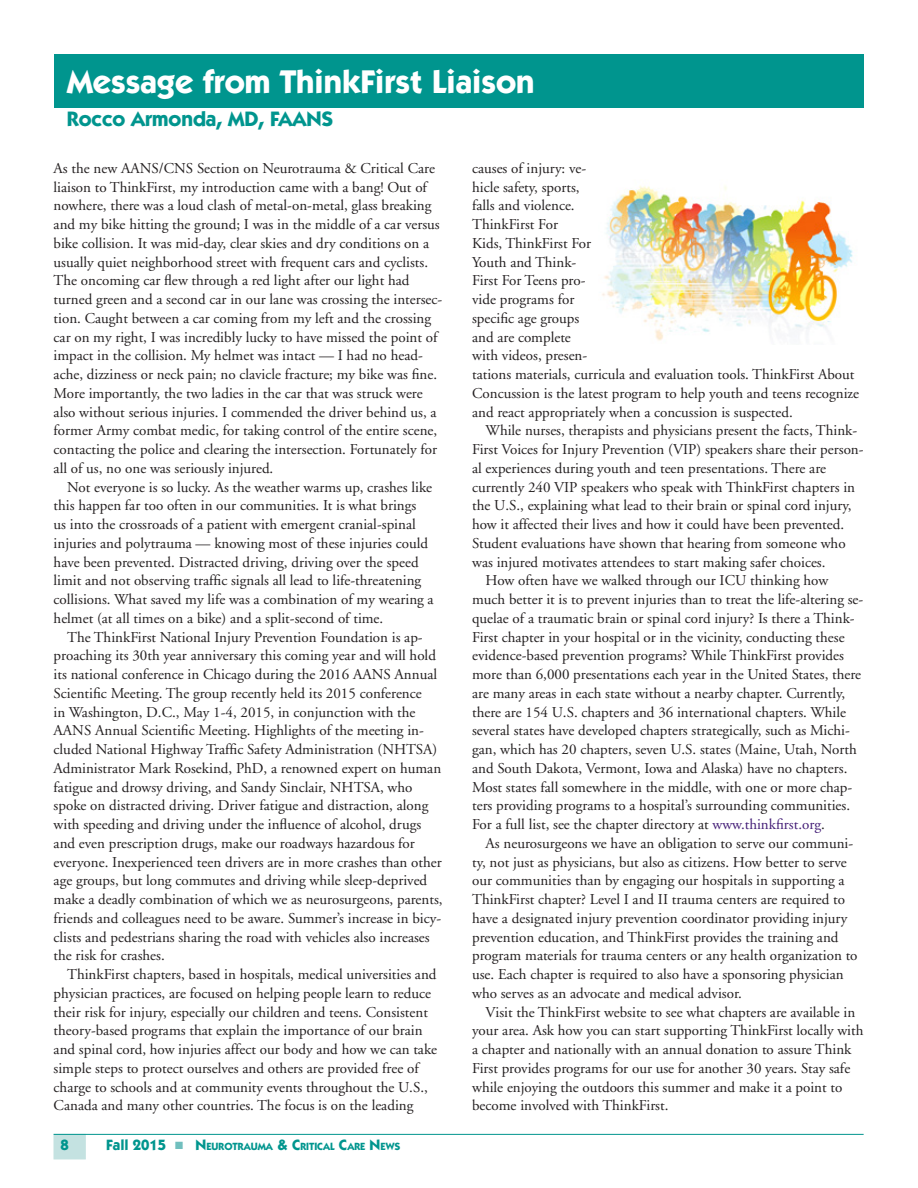
<style>
.page{position:relative;width:918px;height:1188px;background:#fff}
.page>*{position:absolute;margin:0;border:0;box-sizing:border-box;transform-origin:0 0}
.story_reverse_title{font:700 33px "Itc Kabel";color:#fff}
.article_author{font:700 21px "Itc Kabel";color:#00958e}
.t1{font:15px/18.8px "Adobe Garamond";color:#231f20}
.t2{font:700 15px "Itc Kabel";color:#00958e}
.t3{font:700 10.5px "Itc Kabel";color:#00958e}
.s1{font-size:15px}
.s2{color:#441e77}
</style>
<div class="page">
<div style="left:54px;top:1134px;width:32px;height:25px;background:#c4e2e1"></div>
<hr style="left:54px;top:1134px;width:810px;height:1px;background:#00958e">
<div style="left:54px;top:54px;width:810px;height:54px;background:#00958e"></div>
<img style="left:602px;top:185px;width:251px;height:156px">
<p class="story_reverse_title" style="left:67px;top:62px;width:469px">Message from ThinkFirst Liaison</p>
<p class="article_author" style="left:67px;top:106px;width:268px">Rocco Armonda, MD, FAANS</p>
<p class="t1" style="left:54px;top:159px;width:390px">As the new AANS/CNS Section on Neurotrauma &amp; Critical Care liaison to ThinkFirst, my introduction came with a bang! Out of nowhere, there was a loud clash of metal-on-metal, glass breaking and my bike hitting the ground; I was in the middle of a car versus bike collision. It was mid-day, clear skies and dry conditions on a usually quiet neighborhood street with frequent cars and cyclists.<br>The oncoming car flew through a red light after our light had turned green and a second car in our lane was crossing the intersec&shy;tion. Caught between a car coming from my left and the crossing car on my right, I was incredibly lucky to have missed the point of impact in the collision. My helmet was intact — I had no head&shy;ache, dizziness or neck pain; no clavicle fracture; my bike was fine.<br>More importantly, the two ladies in the car that was struck were also without serious injuries. I commended the driver behind us, a former Army combat medic, for taking control of the entire scene, contacting the police and clearing the intersection. Fortunately for all of us, no one was seriously injured.</p>
<p class="t1" style="left:54px;top:478px;width:382px;text-indent:14px">Not everyone is so lucky. As the weather warms up, crashes like this happen far too often in our communities. It is what brings<br>us into the crossroads of a patient with emergent cranial-spinal injuries and polytrauma — knowing most of these injuries could have been prevented. Distracted driving, driving over the speed limit and not observing traffic signals all lead to life-threatening collisions. What saved my life was a combination of my wearing a helmet (at all times on a bike) and a split-second of time.</p>
<p class="t1" style="left:54px;top:628px;width:390px;text-indent:14px">The ThinkFirst National Injury Prevention Foundation is ap&shy;proaching its 30th year anniversary this coming year and will hold its national conference in Chicago during the 2016 AANS Annual Scientific Meeting. The group recently held its 2015 conference<br>in Washington, D.C., May 1-4, 2015, in conjunction with the AANS Annual Scientific Meeting. Highlights of the meeting in&shy;cluded National Highway Traffic Safety Administration (NHTSA)<br>Administrator Mark Rosekind, PhD, a renowned expert on human fatigue and drowsy driving, and Sandy Sinclair, NHTSA, who spoke on distracted driving. Driver fatigue and distraction, along with speeding and driving under the influence of alcohol, drugs and even prescription drugs, make our roadways hazardous for everyone. Inexperienced teen drivers are in more crashes than other age groups, but long commutes and driving while sleep-deprived make a deadly combination of which we as neurosurgeons, parents, friends and colleagues need to be aware. Summer’s increase in bicy&shy;clists and pedestrians sharing the road with vehicles also increases the risk for crashes.</p>
<p class="t1" style="left:54px;top:965px;width:385px;text-indent:14px">ThinkFirst chapters, based in hospitals, medical universities and physician practices, are focused on helping people learn to reduce their risk for injury, especially our children and teens. Consistent theory-based programs that explain the importance of our brain and spinal cord, how injuries affect our body and how we can take simple steps to protect ourselves and others are provided free of charge to schools and at community events throughout the U.S., Canada and many other countries. The focus is on the leading</p>
<p class="t2" style="left:60px;top:1136px;width:10px">8</p>
<p class="t2" style="left:106px;top:1136px;width:62px">Fall 2015</p>
<p class="t3" style="left:196px;top:1140px;width:206px"><span class="s1">N</span>EUROTRAUMA <span class="s1">&amp; C</span>RITICAL <span class="s1">C</span>ARE <span class="s1">N</span>EWS</p>
<p class="t1" style="left:472px;top:159px;width:388px">causes of injury: ve-<br>hicle safety, sports,<br>falls and violence.<br>ThinkFirst For<br>Kids, ThinkFirst For<br>Youth and Think-<br>First For Teens pro-<br>vide programs for<br>specific age groups<br>and are complete<br>with videos, presen-<br>tations materials, curricula and evaluation tools. ThinkFirst About<br>Concussion is the latest program to help youth and teens recognize and react appropriately when a concussion is suspected.</p>
<p class="t1" style="left:472px;top:422px;width:393px;text-indent:14px">While nurses, therapists and physicians present the facts, Think-First Voices for Injury Prevention (VIP) speakers share their person&shy;al experiences during youth and teen presentations. There are currently 240 VIP speakers who speak with ThinkFirst chapters in the U.S., explaining what lead to their brain or spinal cord injury, how it affected their lives and how it could have been prevented.<br>Student evaluations have shown that hearing from someone who was injured motivates attendees to start making safer choices.</p>
<p class="t1" style="left:472px;top:572px;width:393px;text-indent:14px">How often have we walked through our ICU thinking how much better it is to prevent injuries than to treat the life-altering se&shy;quelae of a traumatic brain or spinal cord injury? Is there a Think-First chapter in your hospital or in the vicinity, conducting these evidence-based prevention programs? While ThinkFirst provides more than 6,000 presentations each year in the United States, there are many areas in each state without a nearby chapter. Currently, there are 154 U.S. chapters and 36 international chapters. While several states have developed chapters strategically, such as Michi&shy;gan, which has 20 chapters, seven U.S. states (Maine, Utah, North and South Dakota, Vermont, Iowa and Alaska) have no chapters.<br>Most states fall somewhere in the middle, with one or more chap&shy;ters providing programs to a hospital’s surrounding communities.<br>For a full list, see the chapter directory at <span class="s2">www.thinkfirst.org</span>.</p>
<p class="t1" style="left:472px;top:834px;width:387px;text-indent:14px">As neurosurgeons we have an obligation to serve our communi&shy;ty, not just as physicians, but also as citizens. How better to serve our communities than by engaging our hospitals in supporting a ThinkFirst chapter? Level I and II trauma centers are required to have a designated injury prevention coordinator providing injury prevention education, and ThinkFirst provides the training and program materials for trauma centers or any health organization to use. Each chapter is required to also have a sponsoring physician who serves as an advocate and medical advisor.</p>
<p class="t1" style="left:472px;top:1003px;width:393px;text-indent:14px">Visit the ThinkFirst website to see what chapters are available in your area. Ask how you can start supporting ThinkFirst locally with a chapter and nationally with an annual donation to assure Think First provides programs for our use for another 30 years. Stay safe while enjoying the outdoors this summer and make it a point to become involved with ThinkFirst.</p>
</div>
